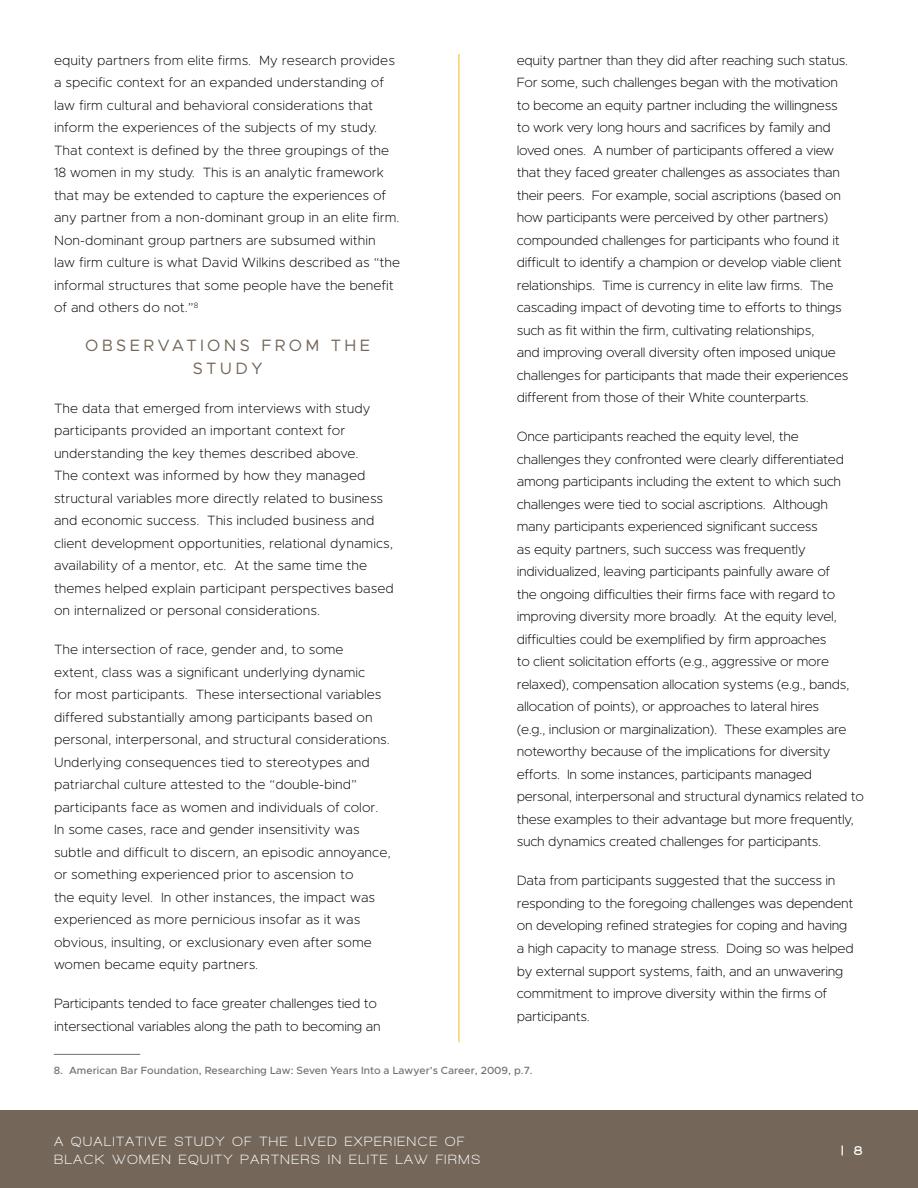
<style>
.page{position:relative;width:918px;height:1188px;background:#fff}
.page>*{position:absolute;margin:0;border:0;box-sizing:border-box;transform-origin:0 0}
.t1{font:16.5px/22.5px "Metropolis";letter-spacing:.2em;color:#74675a}
.t2{font:200 13.5px/22.5px "Metropolis";letter-spacing:-.02em;color:#000}
.t3{font:200 13.5px/22.5px "Metropolis";color:#000}
.t4{font:700 13.5px/18px "Walkway";letter-spacing:.13em;color:#fff}
.t5{font:900 13.5px "Walkway";color:#fff}
.t6{font:500 10.5px "Metropolis";color:#6d6e71}
</style>
<div class="page">
<div style="left:0;top:1111px;width:918px;height:77px;background:#74675a"></div>
<hr style="left:54px;top:1054px;width:86px;height:1px;background:#6d6e71">
<p class="t3" style="left:54px;top:49px;width:348px">equity partners from elite firms. My research provides a specific context for an expanded understanding of law firm cultural and behavioral considerations that inform the experiences of the subjects of my study.<br>That context is defined by the three groupings of the 18 women in my study. This is an analytic framework that may be extended to capture the experiences of any partner from a non-dominant group in an elite firm.<br>Non-dominant group partners are subsumed within law firm culture is what David Wilkins described as “the informal structures that some people have the benefit of and others do not.”<sup>8</sup></p>
<p class="t1" style="left:85px;top:334px;width:15px">OBSE</p>
<p class="t1" style="left:193px;top:334px;width:177px;text-indent:-49px">RVAT IONS FROM T HE<br>ST UDY</p>
<p class="t3" style="left:54px;top:397px;width:341px">The data that emerged from interviews with study participants provided an important context for understanding the key themes described above.<br>The context was informed by how they managed structural variables more directly related to business and economic success. This included business and client development opportunities, relational dynamics, availability of a mentor, etc. At the same time the themes helped explain participant perspectives based on internalized or personal considerations.</p>
<p class="t3" style="left:54px;top:638px;width:338px">The intersection of race, gender and, to some extent, class was a significant underlying dynamic<br>for most participants. These intersectional variables differed substantially among participants based on personal, interpersonal, and structural considerations.<br>Underlying consequences tied to stereotypes and patriarchal culture attested to the “double-bind” participants face as women and individuals of color.<br>In some cases, race and gender insensitivity was subtle and difficult to discern, an episodic annoyance, or something experienced prior to ascension to<br>the equity level. In other instances, the impact was experienced as more pernicious insofar as it was obvious, insulting, or exclusionary even after some women became equity partners.</p>
<p class="t2" style="left:54px;top:992px;width:328px">Participants tended to face greater challenges tied to intersectional variables along the path to becoming an</p>
<p class="t2" style="left:517px;top:49px;width:333px">equity partner than they did after reaching such status.<br>For some, such challenges began with the motivation to become an equity partner including the willingness to work very long hours and sacrifices by family and loved ones. A number of participants offered a view that they faced greater challenges as associates than their peers. For example, social ascriptions (based on how participants were perceived by other partners) compounded challenges for participants who found it difficult to identify a champion or develop viable client relationships. Time is currency in elite law firms. The cascading impact of devoting time to efforts to things such as fit within the firm, cultivating relationships,<br>and improving overall diversity often imposed unique challenges for participants that made their experiences different from those of their White counterparts.</p>
<p class="t2" style="left:517px;top:425px;width:349px">Once participants reached the equity level, the challenges they confronted were clearly differentiated among participants including the extent to which such challenges were tied to social ascriptions. Although many participants experienced significant success<br>as equity partners, such success was frequently individualized, leaving participants painfully aware of<br>the ongoing difficulties their firms face with regard to improving diversity more broadly. At the equity level, difficulties could be exemplified by firm approaches<br>to client solicitation efforts (e.g., aggressive or more relaxed), compensation allocation systems (e.g., bands, allocation of points), or approaches to lateral hires<br>(e.g., inclusion or marginalization). These examples are noteworthy because of the implications for diversity efforts. In some instances, participants managed personal, interpersonal and structural dynamics related to these examples to their advantage but more frequently, such dynamics created challenges for participants.</p>
<p class="t2" style="left:517px;top:870px;width:338px">Data from participants suggested that the success in responding to the foregoing challenges was dependent on developing refined strategies for coping and having a high capacity to manage stress. Doing so was helped by external support systems, faith, and an unwavering commitment to improve diversity within the firms of participants.</p>
<p class="t6" style="left:54px;top:1064px;width:480px">8. American Bar Foundation, Researching Law: Seven Years Into a Lawyer’s Career, 2009, p.7.</p>
<p class="t4" style="left:54px;top:1133px;width:427px">A QUALITATIVE STUDY OF THE LIVED EXPERIENCE OF<br>BLACK WOMEN EQUITY PARTNERS IN ELITE LAW FIRMS</p>
<p class="t5" style="left:841px;top:1144px;width:23px">| 8</p>
</div>
